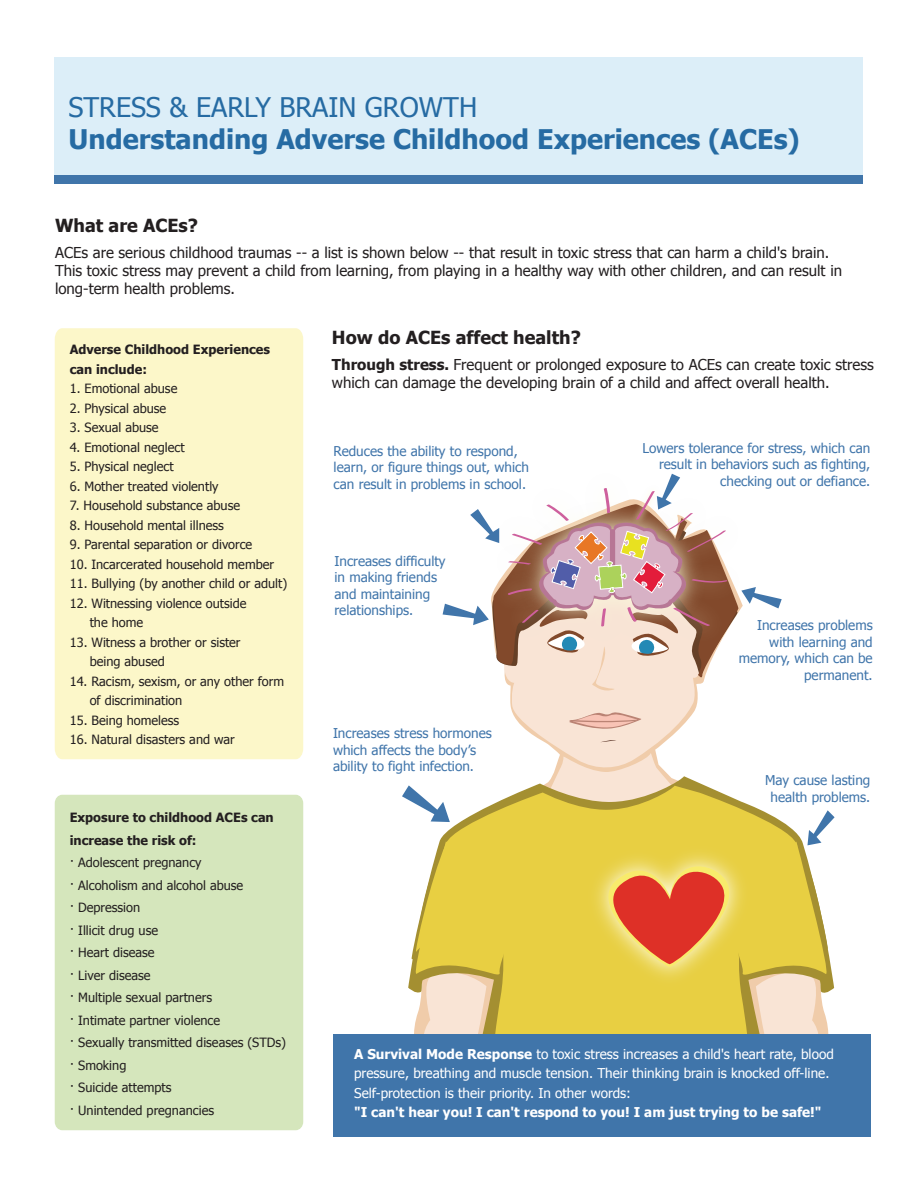
<style>
.page{position:relative;width:918px;height:1188px;background:#fff}
.page>*{position:absolute;margin:0;border:0;box-sizing:border-box;transform-origin:0 0}
.t1{font:700 27px "Tahoma";color:#266ba3}
.t2{font:27px "Tahoma";color:#266ba3}
.t3{font:700 18px "Tahoma";color:#231f20}
.t4{font:15px/18px "Tahoma";color:#231f20}
.t5{font:13.5px/16.5px "Tahoma";color:#4075aa}
.t6{font:13.5px/19.5px "Tahoma";color:#fff}
.t7{font:700 13.5px "Tahoma";color:#fff}
.t8{font:12.75px/22.5px "Tahoma";color:#231f20}
.t9{font:700 12.75px/19.5px "Tahoma";color:#231f20}
.s1{font-weight:700}
</style>
<div class="page">
<svg style="left:510px;top:692px;width:188px;height:61px;fill:#f9e4d5"></svg>
<svg style="left:408px;top:940px;width:7px;height:94px"></svg>
<svg style="left:415px;top:786px;width:136px;height:248px;background:#e6d065"></svg>
<svg style="left:568px;top:712px;width:74px;height:19px"></svg>
<svg style="left:600px;top:740px;width:16px;height:2px"></svg>
<svg style="left:402px;top:785px;width:48px;height:37px"></svg>
<svg style="left:443px;top:474px;width:339px;height:218px"></svg>
<svg style="left:551px;top:753px;width:284px;height:281px;background:#e8c76e"></svg>
<div style="left:333px;top:1034px;width:537px;height:103px;background:#4075aa"></div>
<div style="left:54px;top:57px;width:808px;height:119px;background:#dceef8"></div>
<div style="left:55px;top:328px;width:248px;height:431px;background:#fcf7c9"></div>
<div style="left:55px;top:795px;width:248px;height:335px;background:#d5e6bc;border-radius:8px"></div>
<div style="left:54px;top:176px;width:808px;height:8px;background:#4075aa"></div>
<h1 class="t2" style="left:68px;top:89px;width:410px">STRESS &amp; EARLY BRAIN GROWTH</h1>
<h1 class="t1" style="left:68px;top:121px;width:733px">Understanding Adverse Childhood Experiences (ACEs)</h1>
<h2 class="t3" style="left:55px;top:213px;width:144px">What are ACEs?</h2>
<p class="t4" style="left:55px;top:244px;width:789px">ACEs are serious childhood traumas -- a list is shown below -- that result in toxic stress that can harm a child's brain.<br>This toxic stress may prevent a child from learning, from playing in a healthy way with other children, and can result in long-term health problems.</p>
<p class="t9" style="left:70px;top:340px;width:202px">Adverse Childhood Experiences can include:</p>
<p class="t8" style="left:70px;top:378px;width:109px">1. Emotional abuse</p>
<p class="t8" style="left:70px;top:398px;width:98px">2. Physical abuse</p>
<p class="t8" style="left:70px;top:417px;width:90px">3. Sexual abuse</p>
<p class="t8" style="left:70px;top:437px;width:116px">4. Emotional neglect</p>
<p class="t8" style="left:70px;top:456px;width:105px">5. Physical neglect</p>
<p class="t8" style="left:70px;top:476px;width:150px">6. Mother treated violently</p>
<p class="t8" style="left:70px;top:495px;width:172px">7. Household substance abuse</p>
<p class="t8" style="left:70px;top:515px;width:156px">8. Household mental illness</p>
<p class="t8" style="left:70px;top:534px;width:184px">9. Parental separation or divorce</p>
<p class="t8" style="left:70px;top:554px;width:206px">10. Incarcerated household member</p>
<p class="t8" style="left:70px;top:573px;width:219px">11. Bullying (by another child or adult)</p>
<p class="t8" style="left:90px;top:594px;width:158px;line-height:19.5px;text-indent:-20px">12. Witnessing violence outside the home</p>
<p class="t8" style="left:90px;top:633px;width:152px;line-height:19.5px;text-indent:-20px">13. Witness a brother or sister being abused</p>
<p class="t8" style="left:90px;top:672px;width:196px;line-height:19.5px;text-indent:-20px">14. Racism, sexism, or any other form of discrimination</p>
<p class="t8" style="left:70px;top:710px;width:111px">15. Being homeless</p>
<p class="t8" style="left:70px;top:729px;width:167px">16. Natural disasters and war</p>
<p class="t9" style="left:70px;top:807px;width:206px;line-height:22.5px">Exposure to childhood ACEs can increase the risk of:</p>
<p class="t8" style="left:70px;top:852px;width:218px">· Adolescent pregnancy<br>· Alcoholism and alcohol abuse<br>· Depression<br>· Illicit drug use<br>· Heart disease<br>· Liver disease<br>· Multiple sexual partners<br>· Intimate partner violence<br>· Sexually transmitted diseases (STDs) · Smoking<br>· Suicide attempts<br>· Unintended pregnancies</p>
<h2 class="t3" style="left:332px;top:325px;width:250px">How do ACEs affect health?</h2>
<p class="t4" style="left:332px;top:356px;width:543px"><span class="s1">Through stress.</span> Frequent or prolonged exposure to ACEs can create toxic stress which can damage the developing brain of a child and affect overall health.</p>
<p class="t5" style="left:334px;top:443px;width:197px">Reduces the ability to respond, learn, or figure things out, which can result in problems in school.</p>
<p class="t5" style="left:642px;top:440px;width:229px;text-align:right">Lowers tolerance for stress, which can result in behaviors such as fighting, checking out or defiance.</p>
<p class="t5" style="left:334px;top:554px;width:113px">Increases difficulty in making friends and maintaining relationships.</p>
<p class="t5" style="left:333px;top:726px;width:160px">Increases stress hormones which affects the body’s ability to fight infection.</p>
<p class="t5" style="left:739px;top:618px;width:136px;text-align:right">Increases problems with learning and memory, which can be permanent.</p>
<p class="t5" style="left:765px;top:773px;width:107px;text-align:center">May cause lasting health problems.</p>
<p class="t6" style="left:354px;top:1045px;width:481px"><span class="s1">A Survival Mode Response</span> to toxic stress increases a child's heart rate, blood pressure, breathing and muscle tension. Their thinking brain is knocked off-line.<br>Self-protection is their priority. In other words:</p>
<p class="t7" style="left:354px;top:1103px;width:469px">"I can't hear you! I can't respond to you! I am just trying to be safe!"</p>
</div>
